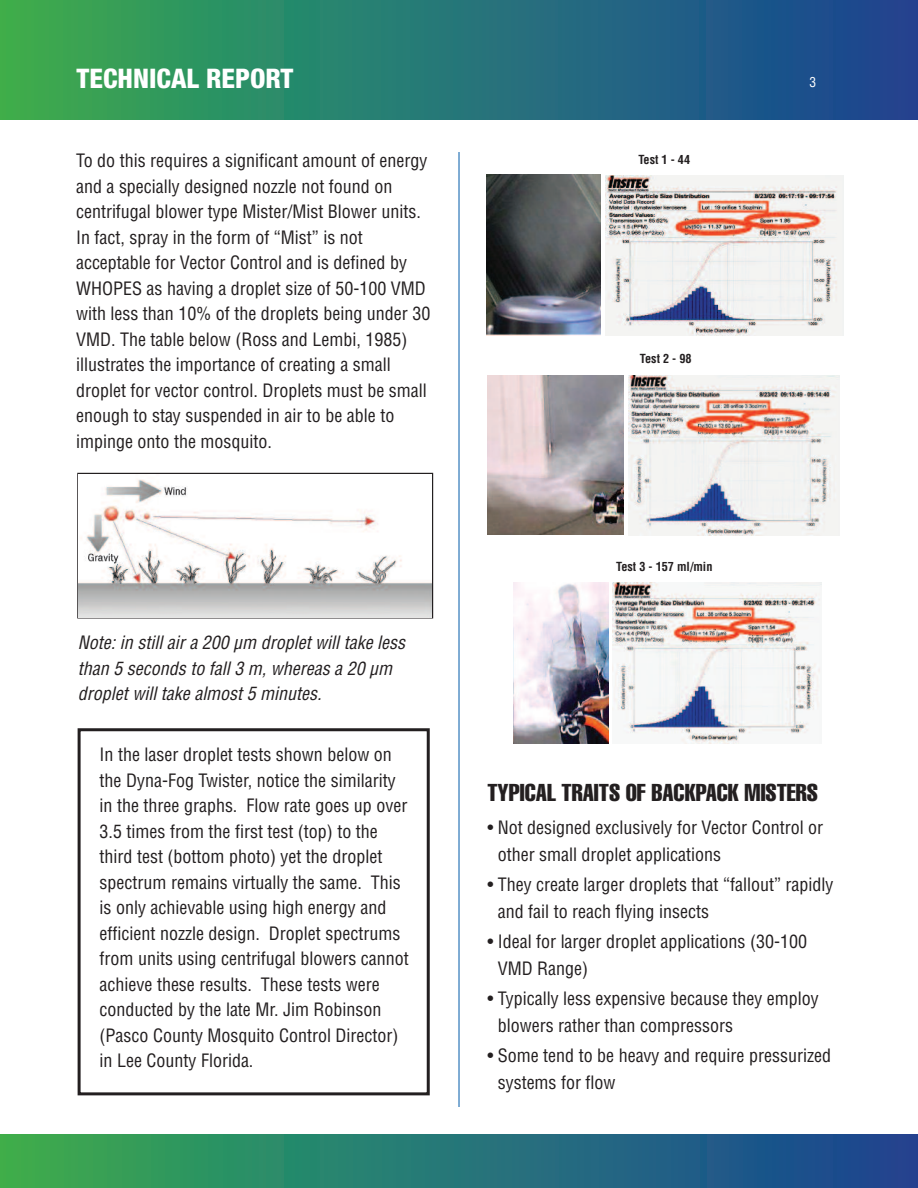
<style>
.page{position:relative;width:918px;height:1188px;background:#fff}
.page>*{position:absolute;margin:0;border:0;box-sizing:border-box;transform-origin:0 0}
.t1{font:800 condensed 27px "Helvetica Neue";color:#fff}
.t2{font:extra-condensed 24px "Helvetica";color:#231f20}
.t3{font:condensed 18px/25.5px "Helvetica";color:#231f20}
.t4{font:italic condensed 18px/25.5px "Helvetica";color:#231f20}
.t5{font:condensed 13.5px "Helvetica";color:#fff}
.t6{font:700 condensed 12.3px "Helvetica";color:#231f20}
</style>
<div class="page">
<hr style="left:459px;top:152px;width:1px;height:955px;background:#015ba9">
<div style="left:0;top:0;width:917px;height:120px;background:linear-gradient(to right,#37ac52,#194297)"></div>
<div style="left:0;top:1134px;width:918px;height:54px;background:linear-gradient(to right,#37ac52,#194297)"></div>
<div style="left:77px;top:473px;width:356px;height:146px;border:2px solid #231f20"></div>
<img style="left:79px;top:474px;width:353px;height:143px">
<div style="left:78px;top:728px;width:352px;height:367px;border:3px solid #231f20"></div>
<img style="left:606px;top:175px;width:238px;height:161px">
<img style="left:486px;top:175px;width:115px;height:161px">
<img style="left:629px;top:375px;width:211px;height:161px">
<img style="left:487px;top:376px;width:137px;height:159px">
<img style="left:612px;top:583px;width:210px;height:160px">
<img style="left:513px;top:582px;width:95px;height:161px">
<h1 class="t1" style="left:77px;top:68px;width:218px">TECHNICAL REPORT</h1>
<p class="t5" style="left:809px;top:77px;width:8px">3</p>
<p class="t3" style="left:76px;top:149px;width:356px">To do this requires a significant amount of energy and a specially designed nozzle not found on centrifugal blower type Mister/Mist Blower units.<br>In fact, spray in the form of “Mist” is not acceptable for Vector Control and is defined by WHOPES as having a droplet size of 50-100 VMD with less than 10% of the droplets being under 30<br>VMD. The table below (Ross and Lembi, 1985) illustrates the importance of creating a small droplet for vector control. Droplets must be small enough to stay suspended in air to be able to impinge onto the mosquito.</p>
<p class="t4" style="left:78px;top:632px;width:329px">Note: in still air a 200 µm droplet will take less than 5 seconds to fall 3 m, whereas a 20 µm droplet will take almost 5 minutes.</p>
<p class="t3" style="left:100px;top:743px;width:311px">In the laser droplet tests shown below on the Dyna-Fog Twister, notice the similarity in the three graphs. Flow rate goes up over 3.5 times from the first test (top) to the third test (bottom photo) yet the droplet spectrum remains virtually the same. This is only achievable using high energy and efficient nozzle design. Droplet spectrums from units using centrifugal blowers cannot achieve these results. These tests were conducted by the late Mr. Jim Robinson (Pasco County Mosquito Control Director) in Lee County Florida.</p>
<p class="t6" style="left:638px;top:155px;width:53px">Test 1 - 44</p>
<p class="t6" style="left:640px;top:354px;width:53px">Test 2 - 98</p>
<p class="t6" style="left:616px;top:562px;width:98px">Test 3 - 157 ml/min</p>
<h2 class="t2" style="left:487px;top:784px;width:332px">TYPICAL TRAITS OF BACKPACK MISTERS</h2>
<p class="t3" style="left:498px;top:815px;width:327px;line-height:27px;text-indent:-10px">• Not designed exclusively for Vector Control or other small droplet applications</p>
<p class="t3" style="left:498px;top:872px;width:337px;line-height:27px;text-indent:-10px">• They create larger droplets that “fallout” rapidly and fail to reach flying insects</p>
<p class="t3" style="left:498px;top:929px;width:311px;line-height:27px;text-indent:-10px">• Ideal for larger droplet applications (30-100<br>VMD Range)</p>
<p class="t3" style="left:498px;top:986px;width:323px;line-height:27px;text-indent:-10px">• Typically less expensive because they employ blowers rather than compressors</p>
<p class="t3" style="left:498px;top:1043px;width:335px;line-height:27px;text-indent:-10px">• Some tend to be heavy and require pressurized systems for flow</p>
</div>
